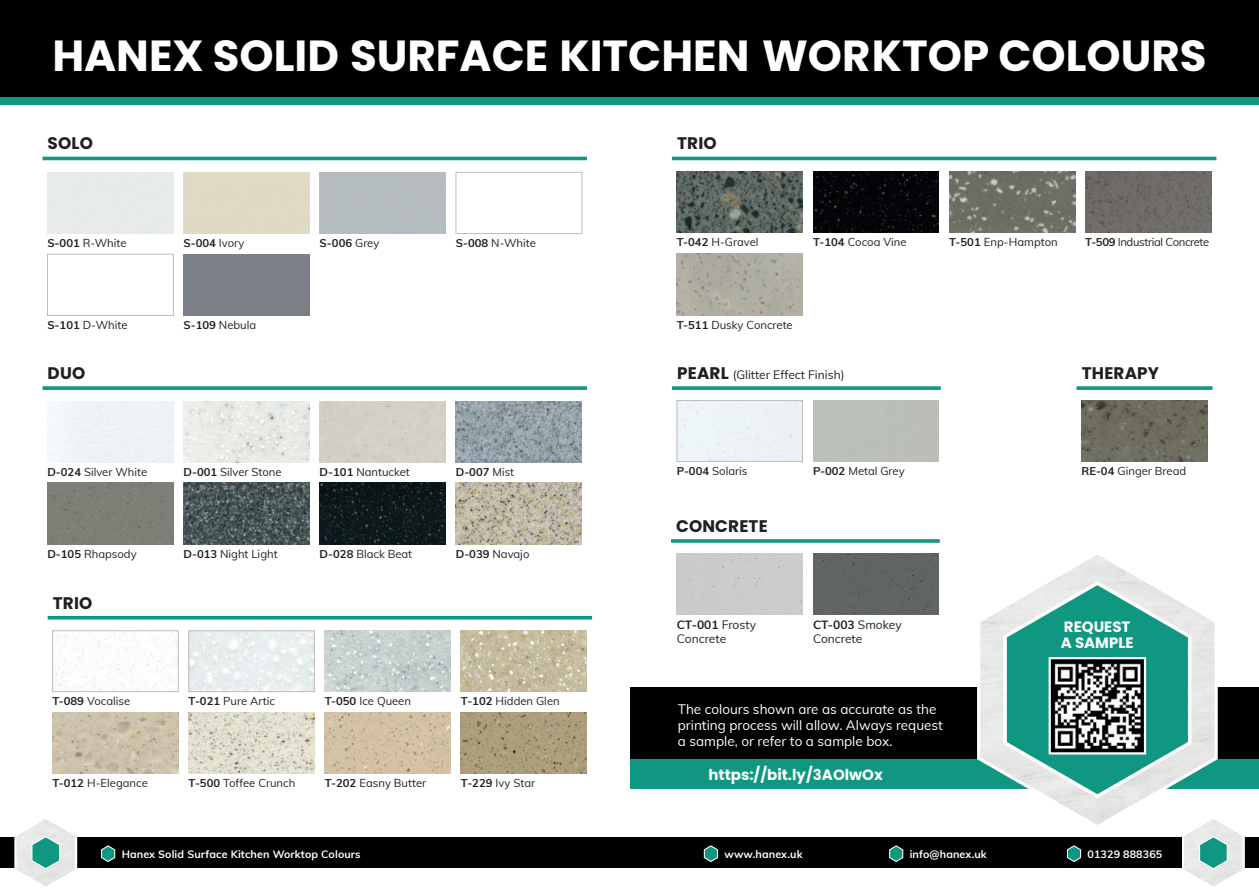
<style>
.page{position:relative;width:1259px;height:893px;background:#fff}
.page>*{position:absolute;margin:0;border:0;box-sizing:border-box;transform-origin:0 0}
.t1{font:700 43.5px "Poppins";color:#fff}
.t2{font:700 16.8px "Poppins";letter-spacing:.01em;color:#231f20}
.t3{font:700 15px/16.5px "Poppins";color:#fff}
.t4{font:13.5px/16.2px "Muli";color:#fff}
.t5{font:12px/14.4px "Muli";color:#231f20}
.t6{font:11.25px "Muli";color:#231f20}
.t7{font:700 11.25px "Muli";color:#231f20}
.t8{font:11.25px "Muli";letter-spacing:-.03em;color:#231f20}
.t9{font:700 10.65px "Muli";letter-spacing:.01em;color:#fff}
.s1{font-weight:700}
.s2{font-weight:400}
.s3{font-family:"Poppins";font-weight:700;font-size:16.8px}
</style>
<div class="page">
<div style="left:630px;top:688px;width:629px;height:72px;background:#000001"></div>
<div style="left:630px;top:760px;width:629px;height:29px;background:#0f9781"></div>
<svg style="left:975px;top:555px;width:244px;height:270px"></svg>
<svg style="left:1001px;top:579px;width:192px;height:222px"></svg>
<img style="left:1051px;top:660px;width:92px;height:91px">
<div style="left:1048px;top:657px;width:98px;height:97px;border:2px solid #fff"></div>
<div style="left:677px;top:553px;width:125px;height:61px;background:#cccbcb"></div>
<div style="left:813px;top:553px;width:126px;height:61px;background:#606465"></div>
<svg style="left:671px;top:539px;width:268px;height:4px"></svg>
<hr style="left:43px;top:157px;width:544px;height:3px;background:#0f9781">
<div style="left:456px;top:172px;width:126px;height:62px;border:1px solid #bcbdc0"></div>
<div style="left:47px;top:254px;width:126px;height:62px;border:1px solid #bcbdc0"></div>
<img style="left:183px;top:401px;width:126px;height:61px">
<div style="left:320px;top:401px;width:125px;height:61px;background:#d3d0c7"></div>
<img style="left:456px;top:401px;width:126px;height:61px">
<div style="left:47px;top:483px;width:126px;height:61px;background:#7d7f76"></div>
<img style="left:183px;top:483px;width:126px;height:61px">
<img style="left:320px;top:483px;width:125px;height:61px">
<img style="left:456px;top:483px;width:126px;height:61px">
<svg style="left:43px;top:386px;width:544px;height:4px;background:#26a18d"></svg>
<img style="left:54px;top:633px;width:122px;height:57px">
<div style="left:52px;top:631px;width:126px;height:61px;border:1px solid #bcbdc0"></div>
<img style="left:191px;top:633px;width:121px;height:57px">
<div style="left:189px;top:631px;width:125px;height:61px;border:1px solid #bcbdc0"></div>
<img style="left:325px;top:631px;width:126px;height:61px">
<img style="left:461px;top:631px;width:126px;height:61px">
<img style="left:52px;top:712px;width:126px;height:61px">
<img style="left:189px;top:712px;width:125px;height:61px">
<img style="left:325px;top:712px;width:126px;height:61px">
<img style="left:461px;top:712px;width:126px;height:61px">
<img style="left:677px;top:171px;width:125px;height:62px">
<img style="left:813px;top:171px;width:126px;height:62px">
<img style="left:949px;top:171px;width:126px;height:62px">
<img style="left:1085px;top:171px;width:126px;height:62px">
<img style="left:677px;top:254px;width:125px;height:61px">
<hr style="left:48px;top:616px;width:544px;height:3px;background:#0f9781">
<hr style="left:672px;top:157px;width:544px;height:3px;background:#0f9781">
<div style="left:677px;top:400px;width:125px;height:62px;border:1px solid #bcbdc0"></div>
<svg style="left:672px;top:386px;width:269px;height:4px"></svg>
<img style="left:1081px;top:400px;width:126px;height:62px">
<svg style="left:1076px;top:386px;width:136px;height:4px"></svg>
<div style="left:0;top:0;width:1259px;height:105px;background:#0f9781"></div>
<div style="left:0;top:0;width:1259px;height:96px;background:#000001"></div>
<div style="left:0;top:838px;width:1259px;height:30px;background:#000001"></div>
<svg style="left:101px;top:845px;width:15px;height:17px"></svg>
<svg style="left:13px;top:819px;width:65px;height:67px"></svg>
<svg style="left:703px;top:845px;width:15px;height:17px"></svg>
<svg style="left:889px;top:845px;width:15px;height:17px"></svg>
<svg style="left:1066px;top:845px;width:15px;height:17px"></svg>
<svg style="left:1181px;top:815px;width:64px;height:71px"></svg>
<h1 class="t1" style="left:52px;top:30px;width:1155px">HANEX SOLID SURFACE KITCHEN WORKTOP COLOURS</h1>
<h2 class="t2" style="left:48px;top:133px;width:47px">SOLO</h2>
<p class="t6" style="left:47px;top:239px;width:81px"><span class="s1">S-001</span> R-White</p>
<p class="t7" style="left:183px;top:239px;width:63px">S-004 <span class="s2">Ivory</span></p>
<p class="t7" style="left:320px;top:239px;width:61px">S-006 <span class="s2">Grey</span></p>
<p class="t6" style="left:456px;top:239px;width:82px"><span class="s1">S-008</span> N-White</p>
<p class="t6" style="left:47px;top:321px;width:82px"><span class="s1">S-101</span> D-White</p>
<p class="t6" style="left:183px;top:320px;width:74px"><span class="s1">S-109</span> Nebula</p>
<h2 class="t2" style="left:48px;top:363px;width:39px">DUO</h2>
<p class="t6" style="left:47px;top:468px;width:101px"><span class="s1">D-024</span> Silver White</p>
<p class="t6" style="left:183px;top:468px;width:100px"><span class="s1">D-001</span> Silver Stone</p>
<p class="t6" style="left:320px;top:468px;width:92px"><span class="s1">D-101</span> Nantucket</p>
<p class="t7" style="left:456px;top:468px;width:60px">D-007 <span class="s2">Mist</span></p>
<p class="t6" style="left:47px;top:549px;width:91px"><span class="s1">D-105</span> Rhapsody</p>
<p class="t6" style="left:183px;top:549px;width:96px"><span class="s1">D-013</span> Night Light</p>
<p class="t6" style="left:320px;top:549px;width:94px"><span class="s1">D-028</span> Black Beat</p>
<p class="t6" style="left:456px;top:549px;width:75px"><span class="s1">D-039</span> Navajo</p>
<h2 class="t2" style="left:53px;top:593px;width:41px">TRIO</h2>
<p class="t6" style="left:52px;top:697px;width:79px"><span class="s1">T-089</span> Vocalise</p>
<p class="t6" style="left:189px;top:697px;width:88px"><span class="s1">T-021</span> Pure Artic</p>
<p class="t6" style="left:325px;top:697px;width:88px"><span class="s1">T-050</span> Ice Queen</p>
<p class="t6" style="left:461px;top:697px;width:100px"><span class="s1">T-102</span> Hidden Glen</p>
<p class="t6" style="left:52px;top:778px;width:97px"><span class="s1">T-012</span> H-Elegance</p>
<p class="t6" style="left:189px;top:778px;width:108px"><span class="s1">T-500</span> Toffee Crunch</p>
<p class="t6" style="left:325px;top:778px;width:103px"><span class="s1">T-202</span> Easny Butter</p>
<p class="t6" style="left:461px;top:778px;width:76px"><span class="s1">T-229</span> Ivy Star</p>
<h2 class="t2" style="left:677px;top:133px;width:41px">TRIO</h2>
<p class="t6" style="left:677px;top:238px;width:83px"><span class="s1">T-042</span> H-Gravel</p>
<p class="t6" style="left:813px;top:238px;width:95px"><span class="s1">T-104</span> Cocoa Vine</p>
<p class="t6" style="left:949px;top:238px;width:110px"><span class="s1">T-501</span> Enp-Hampton</p>
<p class="t8" style="left:1085px;top:238px;width:125px"><span class="s1">T-509</span> Industrial Concrete</p>
<p class="t6" style="left:677px;top:320px;width:117px"><span class="s1">T-511</span> Dusky Concrete</p>
<p class="t5" style="left:677px;top:369px;width:169px"><span class="s3">PEARL</span> (Glitter Effect Finish)</p>
<p class="t6" style="left:677px;top:467px;width:72px"><span class="s1">P-004</span> Solaris</p>
<p class="t6" style="left:813px;top:467px;width:93px"><span class="s1">P-002</span> Metal Grey</p>
<h2 class="t2" style="left:676px;top:516px;width:93px">CONCRETE</h2>
<p class="t5" style="left:677px;top:619px;width:81px"><span class="s1">CT-001</span> Frosty<br>Concrete</p>
<p class="t5" style="left:813px;top:619px;width:90px"><span class="s1">CT-003</span> Smokey<br>Concrete</p>
<p class="t4" style="left:678px;top:702px;width:266px">The colours shown are as accurate as the printing process will allow. Always request a sample, or refer to a sample box.</p>
<h3 class="t3" style="left:708px;top:767px;width:176px">https://bit.ly/3AOlwOx</h3>
<h2 class="t2" style="left:1081px;top:363px;width:79px">THERAPY</h2>
<p class="t6" style="left:1081px;top:467px;width:106px"><span class="s1">RE-04</span> Ginger Bread</p>
<h3 class="t3" style="left:1060px;top:618px;width:74px">REQUEST<br>A SAMPLE</h3>
<p class="t9" style="left:122px;top:850px;width:240px">Hanex Solid Surface Kitchen Worktop Colours</p>
<p class="t9" style="left:724px;top:850px;width:80px">www.hanex.uk</p>
<p class="t9" style="left:909px;top:850px;width:79px">info@hanex.uk</p>
<p class="t9" style="left:1087px;top:850px;width:76px">01329 888365</p>
</div>
